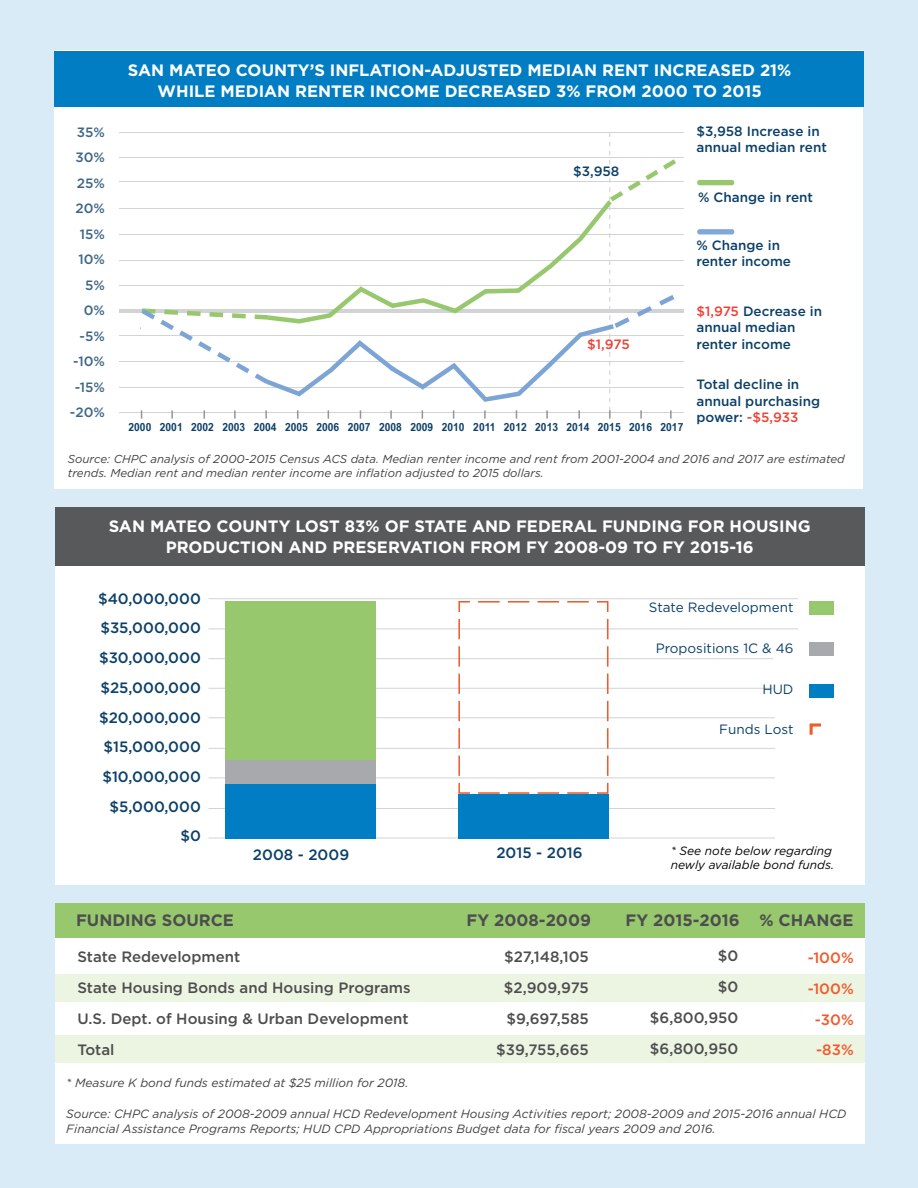
<style>
.page{position:relative;width:918px;height:1188px;background:#d9ebf6}
.page>*{position:absolute;margin:0;border:0;box-sizing:border-box;transform-origin:0 0}
.t1{font:700 16.5px/21px "Gotham";color:#fff;text-align:center}
.t2{font:700 16.5px "Gotham";color:#4d4d4f}
.t3{font:500 15px/30.9px "Gotham";color:#4d4d4f;text-align:right}
.t4{font:500 15px/29.7px "Gotham";color:#0c4068;text-align:right}
.t5{font:500 15px/30.9px "Gotham";color:#f15a29;text-align:center}
.t6{font:500 13.5px/16.2px "Gotham";color:#0c4068}
.t7{font:13.5px "Gotham";color:#0c4068}
.t8{font:500 13.5px/25.5px "Gotham";color:#3d6686;text-align:right}
.t9{font:500 13.5px "Gotham";color:#ef4136}
.t10{font:italic 12px/14.4px "Gotham";color:#414042}
.t11{font:italic 12px/14.4px "Gotham";color:#000}
.t12{font:italic 11.55px/13.8px "Gotham";color:#414042}
.t13{font:700 11.25px "Arial Narrow";color:#0f4068;scale:1.11 1}
.s1{color:#ef4136}
</style>
<div class="page">
<div style="left:55px;top:507px;width:809px;height:377px;background:#fff"></div>
<hr style="left:208px;top:629px;width:590px;height:1px;background:#d1d3d4">
<div style="left:54px;top:51px;width:809px;height:438px;background:#fff"></div>
<div style="left:56px;top:904px;width:809px;height:240px;background:#fff"></div>
<div style="left:54px;top:51px;width:809px;height:56px;background:#007dc3"></div>
<div style="left:56px;top:507px;width:809px;height:58px;background:#58595b"></div>
<div style="left:55px;top:903px;width:810px;height:187px;background:#fff"></div>
<div style="left:55px;top:1035px;width:810px;height:28px;background:#ecf5e2"></div>
<div style="left:55px;top:974px;width:810px;height:28px;background:#ecf5e2"></div>
<div style="left:55px;top:903px;width:810px;height:35px;background:#98c86d"></div>
<hr style="left:208px;top:838px;width:567px;height:1px;background:#d1d3d4">
<hr style="left:208px;top:808px;width:567px;height:1px;background:#d1d3d4">
<hr style="left:208px;top:777px;width:567px;height:1px;background:#d1d3d4">
<hr style="left:208px;top:748px;width:567px;height:1px;background:#d1d3d4">
<hr style="left:208px;top:717px;width:567px;height:1px;background:#d1d3d4">
<hr style="left:208px;top:688px;width:565px;height:1px;background:#d1d3d4">
<hr style="left:208px;top:658px;width:565px;height:1px;background:#d1d3d4">
<div style="left:458px;top:794px;width:151px;height:44px;background:#007dc3"></div>
<div style="left:810px;top:601px;width:24px;height:14px;background:#98c86d"></div>
<div style="left:810px;top:642px;width:24px;height:14px;background:#a7a9ac"></div>
<div style="left:810px;top:684px;width:24px;height:14px;background:#007dc3"></div>
<svg style="left:809px;top:723px;width:12px;height:12px"></svg>
<svg style="left:458px;top:601px;width:151px;height:193px"></svg>
<hr style="left:119px;top:309px;width:570px;height:3px;background:#d1d3d4">
<hr style="left:118px;top:336px;width:570px;height:1px;background:#d1d3d4">
<hr style="left:118px;top:361px;width:570px;height:1px;background:#d1d3d4">
<hr style="left:118px;top:387px;width:570px;height:1px;background:#d1d3d4">
<hr style="left:116px;top:412px;width:570px;height:1px;background:#d1d3d4">
<hr style="left:119px;top:286px;width:570px;height:1px;background:#d1d3d4">
<hr style="left:116px;top:260px;width:570px;height:1px;background:#d1d3d4">
<hr style="left:116px;top:234px;width:570px;height:1px;background:#d1d3d4">
<hr style="left:116px;top:208px;width:570px;height:1px;background:#d1d3d4">
<hr style="left:116px;top:181px;width:570px;height:1px;background:#d1d3d4">
<hr style="left:116px;top:157px;width:570px;height:1px;background:#d1d3d4">
<hr style="left:119px;top:132px;width:570px;height:1px;background:#d1d3d4">
<svg style="left:697px;top:180px;width:38px;height:5px"></svg>
<svg style="left:697px;top:229px;width:38px;height:6px"></svg>
<div style="left:114px;top:126px;width:5px;height:302px;background:#fff"></div>
<div style="left:684px;top:126px;width:5px;height:302px;background:#fff"></div>
<hr style="left:208px;top:598px;width:590px;height:1px;background:#d1d3d4">
<svg style="left:136px;top:133px;width:545px;height:286px"></svg>
<div style="left:225px;top:601px;width:150px;height:159px;background:#98c86d"></div>
<div style="left:225px;top:760px;width:150px;height:49px;background:#a7a9ac"></div>
<div style="left:225px;top:784px;width:150px;height:54px;background:#007dc3"></div>
<h1 class="t1" style="left:128px;top:59px;width:665px">SAN MATEO COUNTY’S INFLATION-ADJUSTED MEDIAN RENT INCREASED 21%<br>WHILE MEDIAN RENTER INCOME DECREASED 3% FROM 2000 TO 2015</h1>
<p class="t8" style="left:70px;top:119px;width:37px">35%<br>30%<br>25%<br>20%<br>15%<br>10%<br>5%<br>0% -5% -10% -15% -20%</p>
<p class="t6" style="left:696px;top:123px;width:132px">$3,958 Increase in annual median rent</p>
<p class="t6" style="left:573px;top:163px;width:48px">$3,958</p>
<p class="t6" style="left:698px;top:189px;width:117px">% Change in rent</p>
<p class="t6" style="left:696px;top:237px;width:96px">% Change in renter income</p>
<p class="t6" style="left:696px;top:303px;width:127px"><span class="s1">$1,975</span> Decrease in annual median renter income</p>
<p class="t6" style="left:696px;top:376px;width:125px">Total decline in annual purchasing power: <span class="s1">-$5,933</span></p>
<p class="t9" style="left:587px;top:335px;width:44px">$1,975</p>
<p class="t13" style="left:129px;top:418px;width:502px">2000 2001 2002 2003 2004 2005 2006 2007 2008 2009 2010 2011 2012 2013 2014 2015 2016 2017</p>
<p class="t12" style="left:68px;top:452px;width:779px">Source: CHPC analysis of 2000-2015 Census ACS data. Median renter income and rent from 2001-2004 and 2016 and 2017 are estimated trends. Median rent and median renter income are inflation adjusted to 2015 dollars.</p>
<h1 class="t1" style="left:109px;top:515px;width:703px">SAN MATEO COUNTY LOST 83% OF STATE AND FEDERAL FUNDING FOR HOUSING<br>PRODUCTION AND PRESERVATION FROM FY 2008-09 TO FY 2015-16</h1>
<p class="t4" style="left:98px;top:583px;width:104px">$40,000,000 $35,000,000 $30,000,000 $25,000,000 $20,000,000 $15,000,000 $10,000,000 $5,000,000 $0</p>
<p class="t4" style="left:253px;top:839px;width:98px">2008 - 2009</p>
<p class="t4" style="left:496px;top:838px;width:88px">2015 - 2016</p>
<p class="t7" style="left:649px;top:599px;width:146px">State Redevelopment</p>
<p class="t7" style="left:656px;top:640px;width:139px">Propositions 1C &amp; 46</p>
<p class="t7" style="left:762px;top:680px;width:33px">HUD</p>
<p class="t7" style="left:719px;top:721px;width:76px">Funds Lost</p>
<p class="t11" style="left:671px;top:843px;width:165px">* See note below regarding newly available bond funds.</p>
<h1 class="t2" style="left:76px;top:909px;width:159px">FUNDING SOURCE</h1>
<h1 class="t2" style="left:467px;top:909px;width:126px">FY 2008-2009</h1>
<h1 class="t2" style="left:626px;top:909px;width:229px">FY 2015-2016 % CHANGE</h1>
<p class="t3" style="left:77px;top:941px;width:335px;text-align:left">State Redevelopment<br>State Housing Bonds and Housing Programs<br>U.S. Dept. of Housing &amp; Urban Development<br>Total</p>
<p class="t3" style="left:650px;top:940px;width:90px">$0<br>$0 $6,800,950 $6,800,950</p>
<p class="t5" style="left:808px;top:942px;width:48px">-100% -100% -30% -83%</p>
<p class="t3" style="left:496px;top:941px;width:94px">$27,148,105 $2,909,975 $9,697,585 $39,755,665</p>
<p class="t10" style="left:66px;top:1076px;width:344px">* Measure K bond funds estimated at $25 million for 2018.</p>
<p class="t10" style="left:66px;top:1107px;width:782px">Source: CHPC analysis of 2008-2009 annual HCD Redevelopment Housing Activities report; 2008-2009 and 2015-2016 annual HCD<br>Financial Assistance Programs Reports; HUD CPD Appropriations Budget data for fiscal years 2009 and 2016.</p>
</div>
